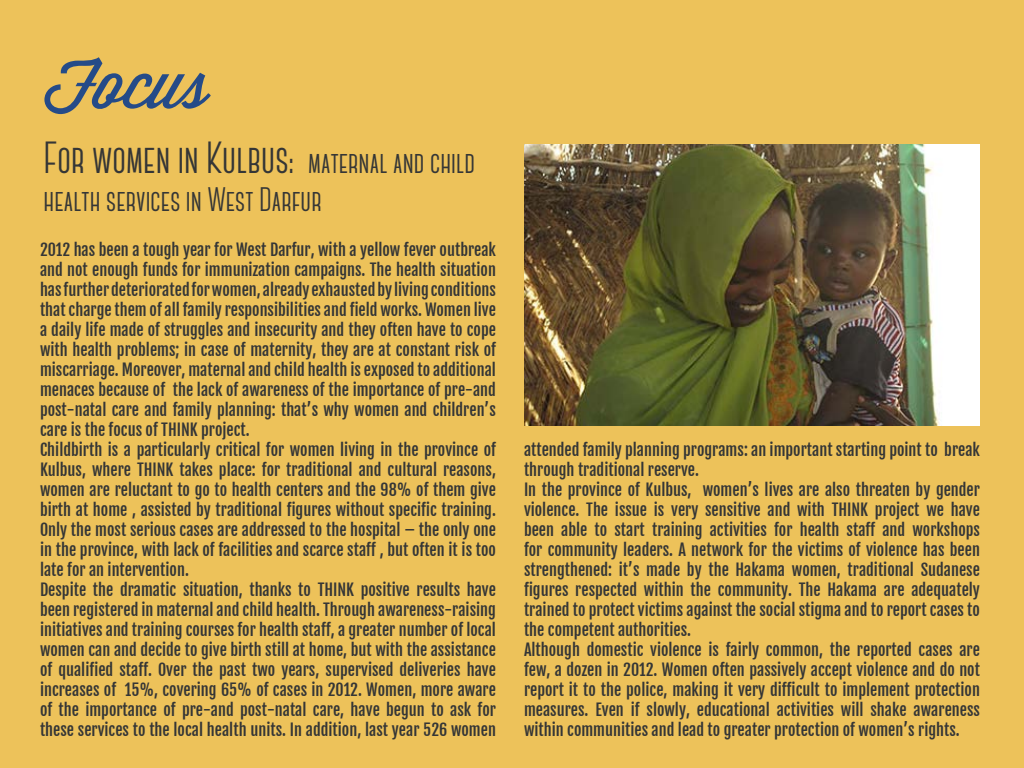
<style>
.page{position:relative;width:1024px;height:768px;background:#edc25a}
.page>*{position:absolute;margin:0;border:0;box-sizing:border-box;transform-origin:0 0}
.t1{font:67.5px "Wisdom Script";color:#254b88}
.t2{font:700 45px "Canter";color:#353636}
.t3{font:700 34px "Canter";color:#353636}
.t4{font:16px/20px "Fjalla One";color:#353636}
.s1{font-size:34px}
</style>
<div class="page">
<img style="left:524px;top:144px;width:456px;height:281px">
<h1 class="t1" style="left:44px;top:32px;width:166px">Focus</h1>
<h2 class="t2" style="left:44px;top:136px;width:433px">For women in Kulbus: <span class="s1">maternal and child</span></h2>
<h3 class="t3" style="left:43px;top:183px;width:280px">health services in West Darfur</h3>
<p class="t4" style="left:40px;top:240px;width:458px">2012 has been a tough year for West Darfur, with a yellow fever outbreak and not enough funds for immunization campaigns. The health situation has further deteriorated for women, already exhausted by living conditions that charge them of all family responsibilities and field works. Women live a daily life made of struggles and insecurity and they often have to cope with health problems; in case of maternity, they are at constant risk of miscarriage. Moreover, maternal and child health is exposed to additional menaces because of the lack of awareness of the importance of pre-and post-natal care and family planning: that’s why women and children’s care is the focus of THINK project.<br>Childbirth is a particularly critical for women living in the province of Kulbus, where THINK takes place: for traditional and cultural reasons, women are reluctant to go to health centers and the 98% of them give birth at home , assisted by traditional figures without specific training.<br>Only the most serious cases are addressed to the hospital – the only one in the province, with lack of facilities and scarce staff , but often it is too late for an intervention.<br>Despite the dramatic situation, thanks to THINK positive results have been registered in maternal and child health. Through awareness-raising initiatives and training courses for health staff, a greater number of local women can and decide to give birth still at home, but with the assistance of qualified staff. Over the past two years, supervised deliveries have increases of 15%, covering 65% of cases in 2012. Women, more aware of the importance of pre-and post-natal care, have begun to ask for these services to the local health units. In addition, last year 526 women</p>
<p class="t4" style="left:524px;top:440px;width:458px">attended family planning programs: an important starting point to break through traditional reserve.<br>In the province of Kulbus, women’s lives are also threaten by gender violence. The issue is very sensitive and with THINK project we have been able to start training activities for health staff and workshops for community leaders. A network for the victims of violence has been strengthened: it’s made by the Hakama women, traditional Sudanese figures respected within the community. The Hakama are adequately trained to protect victims against the social stigma and to report cases to the competent authorities.<br>Although domestic violence is fairly common, the reported cases are few, a dozen in 2012. Women often passively accept violence and do not report it to the police, making it very difficult to implement protection measures. Even if slowly, educational activities will shake awareness within communities and lead to greater protection of women’s rights.</p>
</div>
